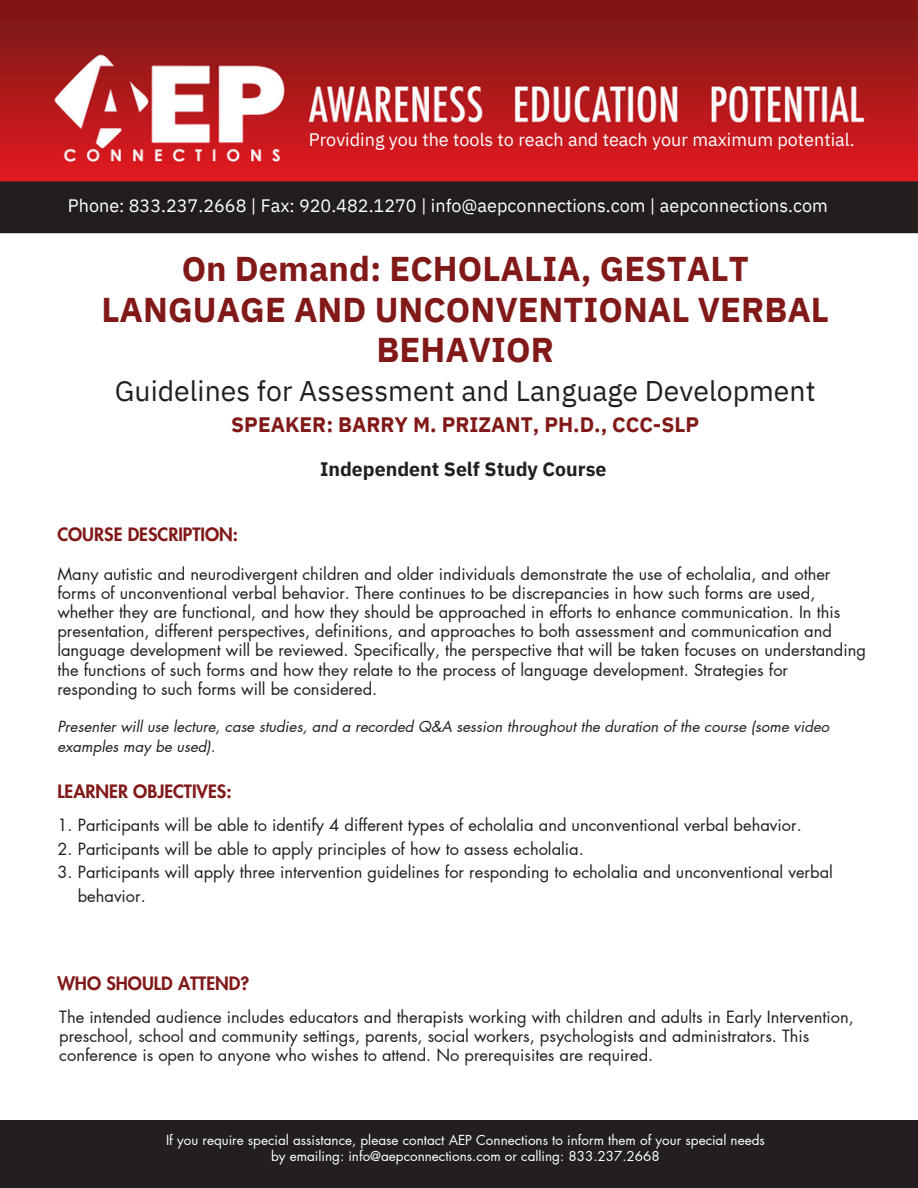
<style>
.page{position:relative;width:918px;height:1188px;background:#fff}
.page>*{position:absolute;margin:0;border:0;box-sizing:border-box;transform-origin:0 0}
.t1{font:700 34.35px/40.3px "IBM Plex Sans";color:#821919;text-align:center}
.t2{font:28.35px "IBM Plex Sans";color:#231f20}
.t3{font:700 20.85px "IBM Plex Sans";color:#821919}
.t4{font:700 19.5px "IBM Plex Sans";color:#231f20}
.t5{font:18px "IBM Plex Sans";color:#fff}
.t6{font:800 18px "Futura LT Pro";color:#821919}
.t7{font:16.5px/19.2px "Futura LT Pro";color:#231f20}
.t8{font:italic 15px/20.2px "Futura LT Pro";color:#231f20}
.t9{font:13.5px/15.8px "Futura LT Pro";color:#fff;text-align:center}
</style>
<div class="page">
<div style="left:0;top:1121px;width:918px;height:67px;background:#231f20"></div>
<img style="left:0;top:0;width:918px;height:234px">
<h4 class="t5" style="left:309px;top:128px;width:547px">Providing you the tools to reach and teach your maximum potential.</h4>
<h4 class="t5" style="left:68px;top:194px;width:761px">Phone: 833.237.2668 | Fax: 920.482.1270 | info@aepconnections.com | aepconnections.com</h4>
<h1 class="t1" style="left:101px;top:248px;width:729px">On Demand: ECHOLALIA, GESTALT<br>LANGUAGE AND UNCONVENTIONAL VERBAL<br>BEHAVIOR</h1>
<h1 class="t2" style="left:115px;top:372px;width:702px">Guidelines for Assessment and Language Development</h1>
<h1 class="t3" style="left:231px;top:410px;width:470px">SPEAKER: BARRY M. PRIZANT, PH.D., CCC-SLP</h1>
<h6 class="t6" style="left:57px;top:526px;width:182px">COURSE DESCRIPTION:</h6>
<p class="t4" style="left:320px;top:456px;width:288px">Independent Self Study Course</p>
<h5 class="t7" style="left:57px;top:565px;width:810px">Many autistic and neurodivergent children and older individuals demonstrate the use of echolalia, and other forms of unconventional verbal behavior. There continues to be discrepancies in how such forms are used, whether they are functional, and how they should be approached in efforts to enhance communication. In this presentation, different perspectives, definitions, and approaches to both assessment and communication and language development will be reviewed. Specifically, the perspective that will be taken focuses on understanding the functions of such forms and how they relate to the process of language development. Strategies for responding to such forms will be considered.</h5>
<h5 class="t8" style="left:57px;top:717px;width:773px">Presenter will use lecture, case studies, and a recorded Q&amp;A session throughout the duration of the course (some video examples may be used).</h5>
<h2 class="t6" style="left:57px;top:783px;width:176px">LEARNER OBJECTIVES:</h2>
<h5 class="t7" style="left:57px;top:816px;width:746px">1. Participants will be able to identify 4 different types of echolalia and unconventional verbal behavior.</h5>
<h5 class="t7" style="left:57px;top:840px;width:528px">2. Participants will be able to apply principles of how to assess echolalia.</h5>
<h5 class="t7" style="left:78px;top:861px;width:757px;line-height:23.7px;text-indent:-20px">3. Participants will apply three intervention guidelines for responding to echolalia and unconventional verbal behavior.</h5>
<h5 class="t6" style="left:57px;top:976px;width:193px">WHO SHOULD ATTEND?</h5>
<h2 class="t7" style="left:59px;top:1008px;width:796px">The intended audience includes educators and therapists working with children and adults in Early Intervention, preschool, school and community settings, parents, social workers, psychologists and administrators. This conference is open to anyone who wishes to attend. No prerequisites are required.</h2>
<h3 class="t9" style="left:166px;top:1133px;width:600px">If you require special assistance, please contact AEP Connections to inform them of your special needs by emailing: info@aepconnections.com or calling: 833.237.2668</h3>
</div>
